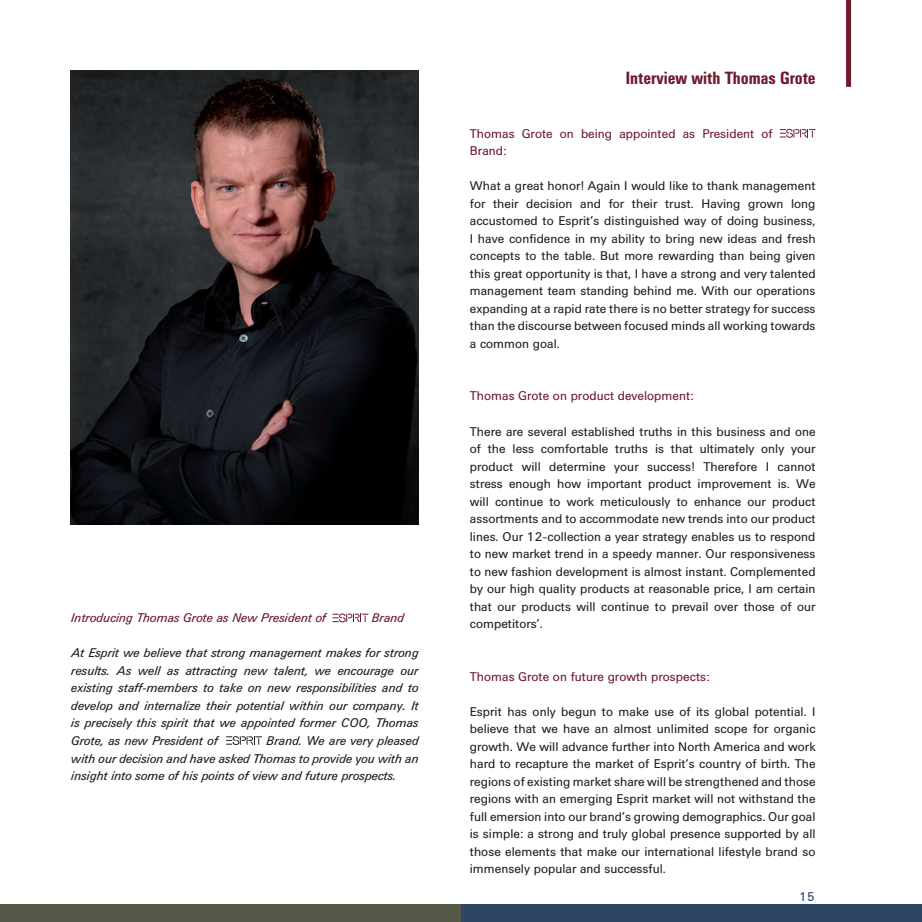
<style>
.page{position:relative;width:922px;height:922px;background:#fff}
.page>*{position:absolute;margin:0;border:0;box-sizing:border-box;transform-origin:0 0}
.t1{font:700 17.5px "Univers Condensed BQ";color:#6f1a2d}
.t2{font:12.5px/17.5px "Univers BQ";color:#231f20;text-align:justify}
.t3{font:italic 12.5px/17.5px "Univers BQ";color:#231f20;text-align:justify}
.t4{font:12.5px/17.5px "Univers BQ";color:#6f1a2d}
.t5{font:italic 12.5px "Univers BQ";color:#6f1a2d}
.t6{font:12.5px "Univers BQ";color:#2f4663}
</style>
<div class="page">
<svg style="left:846px;top:0;width:4px;height:87px"></svg>
<svg style="left:332px;top:613px;width:36px;height:9px"></svg>
<svg style="left:226px;top:736px;width:36px;height:8px"></svg>
<div style="left:0;top:904px;width:461px;height:17px;background:#535946"></div>
<div style="left:461px;top:904px;width:460px;height:17px;background:#2f4663"></div>
<svg style="left:779px;top:129px;width:36px;height:9px"></svg>
<img style="left:71px;top:71px;width:347px;height:453px">
<p class="t5" style="left:71px;top:611px;width:256px">Introducing Thomas Grote as New President of</p>
<p class="t5" style="left:371px;top:611px;width:34px">Brand</p>
<p class="t3" style="left:71px;top:644px;width:349px">At Esprit we believe that strong management makes for strong results. As well as attracting new talent, we encourage our existing staff-members to take on new responsibilities and to develop and internalize their potential within our company. It is precisely this spirit that we appointed former COO, Thomas Grote, as new President of</p>
<p class="t3" style="left:71px;top:732px;width:349px;text-indent:195px">Brand. We are very pleased with our decision and have asked Thomas to provide you with an insight into some of his points of view and future prospects.</p>
<p class="t1" style="left:625px;top:68px;width:191px">Interview with Thomas Grote</p>
<p class="t4" style="left:469px;top:125px;width:304px">Thomas Grote on being appointed as President of<br>Brand:</p>
<p class="t2" style="left:469px;top:177px;width:347px">What a great honor! Again I would like to thank management for their decision and for their trust. Having grown long accustomed to Esprit’s distinguished way of doing business, I have confidence in my ability to bring new ideas and fresh concepts to the table. But more rewarding than being given this great opportunity is that, I have a strong and very talented management team standing behind me. With our operations expanding at a rapid rate there is no better strategy for success than the discourse between focused minds all working towards a common goal.</p>
<p class="t4" style="left:469px;top:387px;width:225px">Thomas Grote on product development:</p>
<p class="t2" style="left:469px;top:422px;width:347px">There are several established truths in this business and one of the less comfortable truths is that ultimately only your product will determine your success! Therefore I cannot stress enough how important product improvement is. We will continue to work meticulously to enhance our product assortments and to accommodate new trends into our product lines. Our 12-collection a year strategy enables us to respond to new market trend in a speedy manner. Our responsiveness to new fashion development is almost instant. Complemented by our high quality products at reasonable price, I am certain that our products will continue to prevail over those of our competitors’.</p>
<p class="t4" style="left:469px;top:667px;width:241px">Thomas Grote on future growth prospects:</p>
<p class="t2" style="left:469px;top:702px;width:347px">Esprit has only begun to make use of its global potential. I believe that we have an almost unlimited scope for organic growth. We will advance further into North America and work hard to recapture the market of Esprit’s country of birth. The regions of existing market share will be strengthened and those regions with an emerging Esprit market will not withstand the full emersion into our brand’s growing demographics. Our goal is simple: a strong and truly global presence supported by all those elements that make our international lifestyle brand so immensely popular and successful.</p>
<p class="t6" style="left:799px;top:889px;width:17px">1 5</p>
</div>
